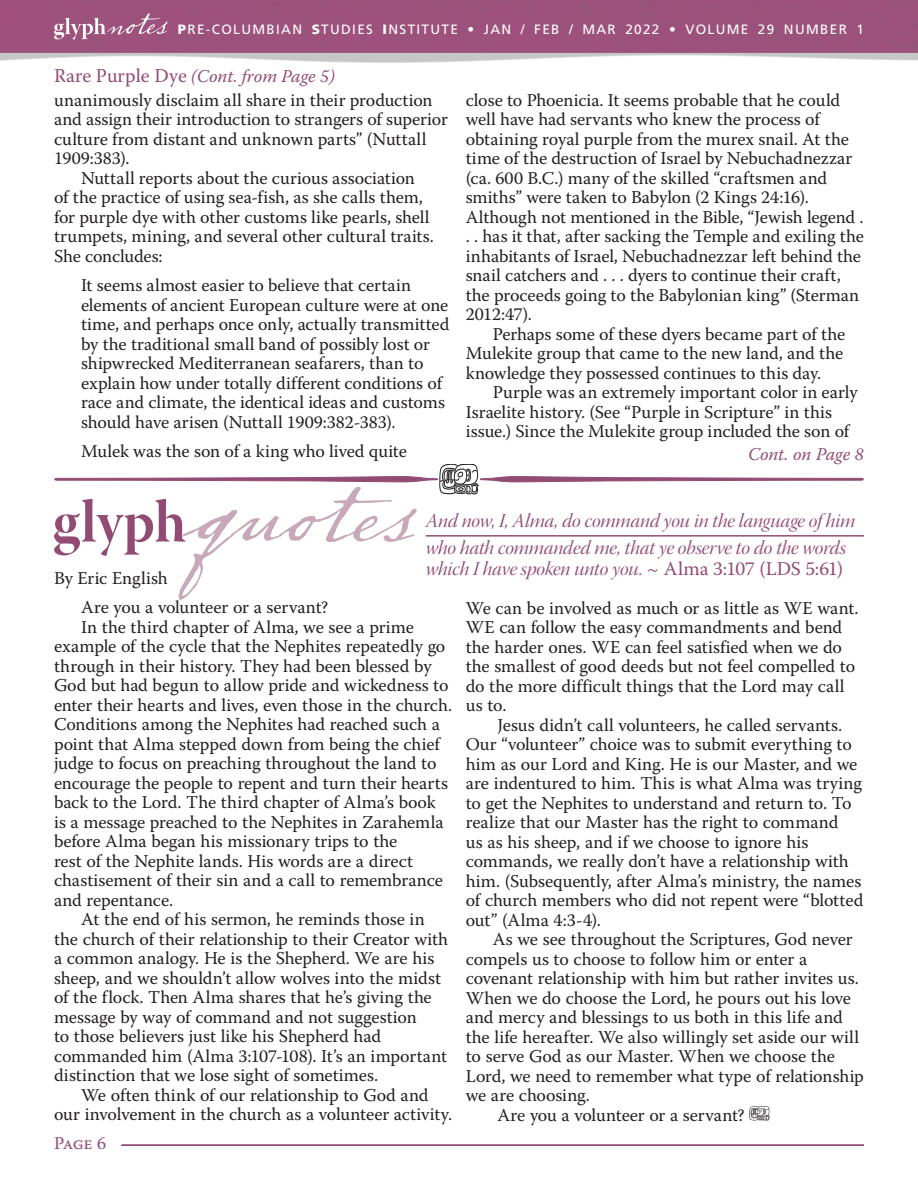
<style>
.page{position:relative;width:918px;height:1188px;background:#fff}
.page>*{position:absolute;margin:0;border:0;box-sizing:border-box;transform-origin:0 0}
.No_Spacing{font:19.5px/27px "Warnock Pro It Disp";letter-spacing:-.005em;color:#924c74}
.No_Spacing-2{font:18px/19.5px "Warnock Pro";letter-spacing:-.005em;color:#231f20}
.t1{font:italic 18px "Warnock Pro";letter-spacing:-.005em;color:#924c74}
.t2{font:18px "Warnock Pro";color:#924c74}
.t3{font:13.5px "Frutiger";letter-spacing:.1em;color:#fff}
.s1{font-weight:900}
.s2{font-style:normal;font-size:19.5px}
.s3{font-family:"Warnock Pro"}
</style>
<div class="page">
<img style="left:0;top:0;width:918px;height:63px">
<svg style="left:54px;top:13px;width:114px;height:27px;background:#ad6f92"></svg>
<hr style="left:122px;top:1144px;width:742px;height:2px;background:#924c74">
<svg style="left:749px;top:1106px;width:21px;height:14px"></svg>
<svg style="left:54px;top:464px;width:810px;height:136px"></svg>
<p class="t3" style="left:178px;top:21px;width:688px"><span class="s1">P</span>RE-COLUMBIAN <span class="s1">S</span>TUDIES <span class="s1">I</span>NSTITUTE • JAN / FEB / MAR 2022 • VOLUME 29 NUMBER 1</p>
<p class="t1" style="left:54px;top:66px;width:282px"><span class="s2">Rare Purple Dye</span> (Cont. from Page 5)</p>
<p class="No_Spacing-2" style="left:54px;top:90px;width:395px">unanimously disclaim all share in their production and assign their introduction to strangers of superior culture from distant and unknown parts” (Nuttall 1909:383).</p>
<p class="No_Spacing-2" style="left:54px;top:168px;width:381px;text-indent:27px">Nuttall reports about the curious association of the practice of using sea-fish, as she calls them, for purple dye with other customs like pearls, shell trumpets, mining, and several other cultural traits.<br>She concludes:</p>
<p class="No_Spacing-2" style="left:81px;top:275px;width:370px">It seems almost easier to believe that certain elements of ancient European culture were at one time, and perhaps once only, actually transmitted by the traditional small band of possibly lost or shipwrecked Mediterranean seafarers, than to explain how under totally different conditions of race and climate, the identical ideas and customs should have arisen (Nuttall 1909:382-383).</p>
<p class="No_Spacing-2" style="left:81px;top:441px;width:328px">Mulek was the son of a king who lived quite</p>
<p class="No_Spacing-2" style="left:466px;top:90px;width:400px">close to Phoenicia. It seems probable that he could well have had servants who knew the process of obtaining royal purple from the murex snail. At the time of the destruction of Israel by Nebuchadnezzar (ca. 600 B.C.) many of the skilled “craftsmen and smiths” were taken to Babylon (2 Kings 24:16).<br>Although not mentioned in the Bible, “Jewish legend . . . has it that, after sacking the Temple and exiling the inhabitants of Israel, Nebuchadnezzar left behind the snail catchers and . . . dyers to continue their craft, the proceeds going to the Babylonian king” (Sterman 2012:47).</p>
<p class="No_Spacing-2" style="left:466px;top:324px;width:381px;text-align:justify;text-indent:27px">Perhaps some of these dyers became part of the Mulekite group that came to the new land, and the knowledge they possessed continues to this day.</p>
<p class="No_Spacing-2" style="left:466px;top:383px;width:393px;text-indent:27px">Purple was an extremely important color in early<br>Israelite history. (See “Purple in Scripture” in this issue.) Since the Mulekite group included the son of</p>
<p class="t1" style="left:748px;top:443px;width:117px">Cont. on Page 8</p>
<p class="No_Spacing" style="left:426px;top:509px;width:431px">And now, I, Alma, do command you in the language of him who hath commanded me, that ye observe to do the words</p>
<p class="No_Spacing" style="left:426px;top:557px;width:419px">which I have spoken unto you. <span class="s3">~ Alma 3:107 (LDS 5:61)</span></p>
<p class="No_Spacing-2" style="left:54px;top:568px;width:115px">By Eric English</p>
<p class="No_Spacing-2" style="left:81px;top:597px;width:249px">Are you a volunteer or a servant?</p>
<p class="No_Spacing-2" style="left:54px;top:617px;width:400px;text-indent:27px">In the third chapter of Alma, we see a prime example of the cycle that the Nephites repeatedly go through in their history. They had been blessed by God but had begun to allow pride and wickedness to enter their hearts and lives, even those in the church.<br>Conditions among the Nephites had reached such a point that Alma stepped down from being the chief judge to focus on preaching throughout the land to encourage the people to repent and turn their hearts back to the Lord. The third chapter of Alma’s book is a message preached to the Nephites in Zarahemla before Alma began his missionary trips to the<br>rest of the Nephite lands. His words are a direct chastisement of their sin and a call to remembrance and repentance.</p>
<p class="No_Spacing-2" style="left:54px;top:909px;width:396px;text-indent:27px">At the end of his sermon, he reminds those in the church of their relationship to their Creator with a common analogy. He is the Shepherd. We are his sheep, and we shouldn’t allow wolves into the midst of the flock. Then Alma shares that he’s giving the message by way of command and not suggestion<br>to those believers just like his Shepherd had commanded him (Alma 3:107-108). It’s an important distinction that we lose sight of sometimes.</p>
<p class="No_Spacing-2" style="left:54px;top:1085px;width:400px;text-align:center">We often think of our relationship to God and<br>our involvement in the church as a volunteer activity.</p>
<p class="No_Spacing-2" style="left:466px;top:598px;width:394px">We can be involved as much or as little as WE want.<br>WE can follow the easy commandments and bend the harder ones. WE can feel satisfied when we do the smallest of good deeds but not feel compelled to do the more difficult things that the Lord may call us to.</p>
<p class="No_Spacing-2" style="left:466px;top:715px;width:399px;text-indent:32px">Jesus didn’t call volunteers, he called servants.<br>Our “volunteer” choice was to submit everything to him as our Lord and King. He is our Master, and we are indentured to him. This is what Alma was trying to get the Nephites to understand and return to. To realize that our Master has the right to command<br>us as his sheep, and if we choose to ignore his commands, we really don’t have a relationship with him. (Subsequently, after Alma’s ministry, the names of church members who did not repent were “blotted out” (Alma 4:3-4).</p>
<p class="No_Spacing-2" style="left:466px;top:929px;width:400px;text-indent:27px">As we see throughout the Scriptures, God never compels us to choose to follow him or enter a covenant relationship with him but rather invites us.<br>When we do choose the Lord, he pours out his love and mercy and blessings to us both in this life and the life hereafter. We also willingly set aside our will to serve God as our Master. When we choose the Lord, we need to remember what type of relationship we are choosing.</p>
<p class="No_Spacing-2" style="left:497px;top:1105px;width:249px">Are you a volunteer or a servant?</p>
<p class="t2" style="left:54px;top:1132px;width:54px">Page 6</p>
</div>
